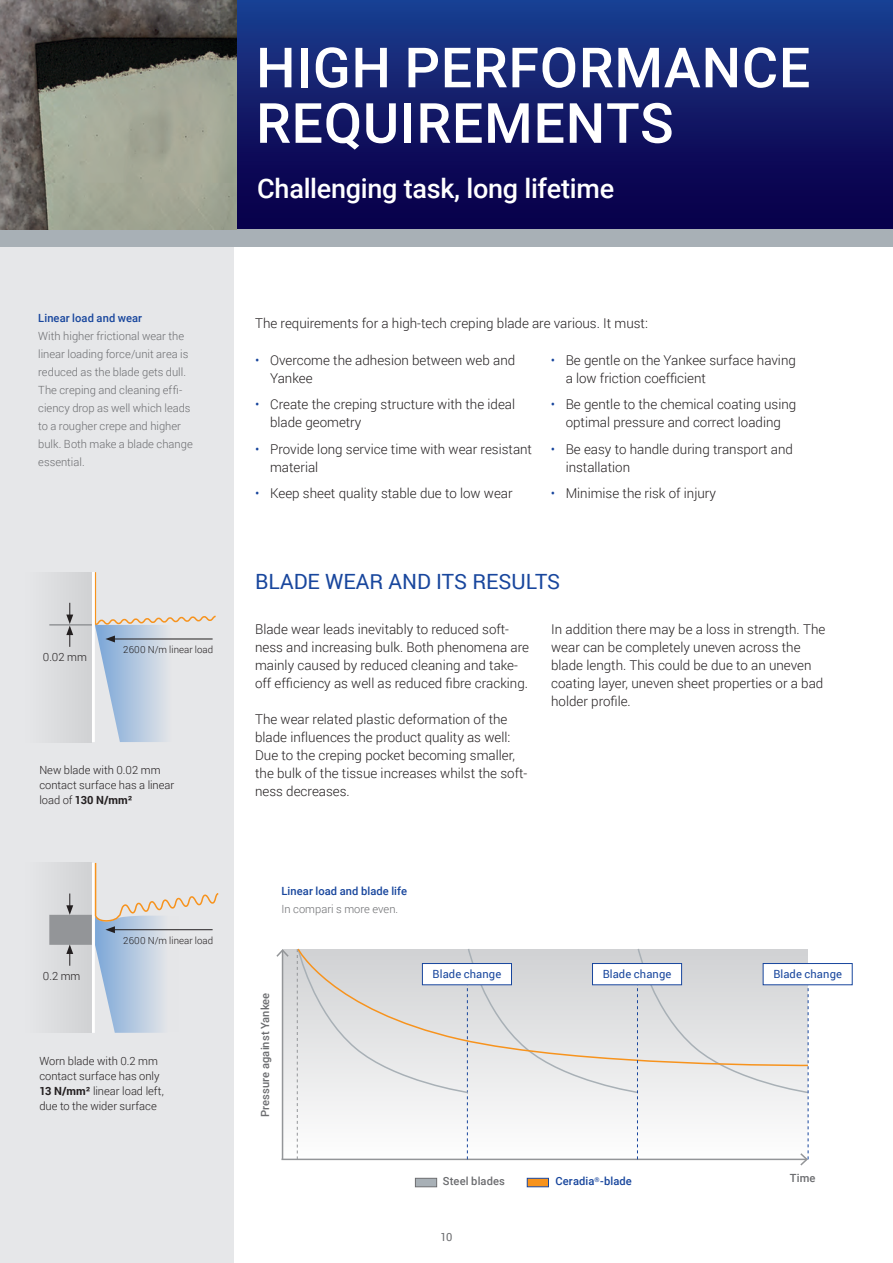
<style>
.page{position:relative;width:893px;height:1263px;background:#fff}
.page>*{position:absolute;margin:0;border:0;box-sizing:border-box;transform-origin:0 0}
.t1{font:500 55.5px/55.5px "Roboto";letter-spacing:.015em;color:#fff}
.t2{font:500 27px "Roboto";letter-spacing:-.01em;color:#fff}
.t3{font:21px "Roboto";color:#18469d}
.t4{font:300 13.5px/18px "Roboto";color:#231f20}
.t5{font:300 11.25px/18px "Roboto";color:#6c6d70}
.t6{font:300 11.25px/15px "Roboto";color:#231f20}
.t7{font:500 11.25px "Roboto";letter-spacing:.01em;color:#18469d}
.t8{font:500 11.25px "Roboto";letter-spacing:.01em;color:#6c6d70}
.t9{font:11.25px "Roboto";letter-spacing:.01em;color:#18469d}
.t10{font:11.25px "Roboto";color:#6c6d70}
.t11{font:300 9.75px "Roboto";letter-spacing:.005em;color:#231f20}
.s1{font-weight:700}
.s2{color:#18469d}
</style>
<div class="page">
<div style="left:0;top:242px;width:234px;height:1021px;background:#e6e7e9"></div>
<div style="left:234px;top:0;width:659px;height:230px;background:linear-gradient(to bottom,#1b3d8e,#080044)"></div>
<div style="left:0;top:230px;width:893px;height:17px;background:#a8b0b6"></div>
<img style="left:0;top:0;width:236px;height:230px">
<hr style="left:95px;top:572px;width:1px;height:53px;background:#f7931d">
<hr style="left:92px;top:572px;width:3px;height:170px;background:#fff">
<div style="left:26px;top:572px;width:66px;height:170px;background:#dbdcde"></div>
<hr style="left:49px;top:624px;width:43px;height:2px;background:#939598">
<svg style="left:66px;top:603px;width:7px;height:44px"></svg>
<svg style="left:94px;top:615px;width:122px;height:127px"></svg>
<hr style="left:92px;top:863px;width:3px;height:170px;background:#fff">
<div style="left:26px;top:863px;width:66px;height:170px;background:#dcdddf"></div>
<div style="left:49px;top:915px;width:43px;height:30px;background:#939598"></div>
<svg style="left:66px;top:893px;width:7px;height:22px"></svg>
<svg style="left:66px;top:944px;width:7px;height:22px"></svg>
<svg style="left:94px;top:862px;width:125px;height:171px"></svg>
<div style="left:283px;top:949px;width:525px;height:210px;background:linear-gradient(to bottom,#d0d1d3,#fefefe)"></div>
<hr style="left:282px;top:950px;width:1px;height:209px;background:#939598">
<svg style="left:276px;top:949px;width:14px;height:9px"></svg>
<hr style="left:281px;top:1158px;width:526px;height:2px;background:#939598">
<div style="left:415px;top:1178px;width:22px;height:9px;background:#a8b0b6;border:1px solid #6c6d70"></div>
<div style="left:527px;top:1178px;width:22px;height:9px;background:#f7931d;border:1px solid #18469d"></div>
<svg style="left:297px;top:948px;width:512px;height:218px"></svg>
<div style="left:763px;top:963px;width:89px;height:22px;background:#fff"></div>
<div style="left:763px;top:963px;width:90px;height:22px;border:1px solid #18469d"></div>
<h1 class="t1" style="left:256px;top:38px;width:556px">HIGH PERFORMANCE<br>REQUIREMENTS</h1>
<h2 class="t2" style="left:257px;top:170px;width:358px">Challenging task, long lifetime</h2>
<p class="t7" style="left:38px;top:310px;width:105px">Linear load and wear</p>
<p class="t5" style="left:38px;top:326px;width:156px">With higher frictional wear the linear loading force/unit area is reduced as the blade gets dull.<br>The creping and cleaning effi&shy;ciency drop as well which leads to a rougher crepe and higher bulk. Both make a blade change essential.</p>
<p class="t6" style="left:43px;top:649px;width:46px">0.02 mm</p>
<p class="t11" style="left:123px;top:643px;width:91px">2600 N/m linear load</p>
<p class="t6" style="left:39px;top:762px;width:137px">New blade with 0.02 mm contact surface has a linear load of <span class="s1">130 N/mm²</span></p>
<p class="t6" style="left:43px;top:968px;width:39px">0.2 mm</p>
<p class="t11" style="left:123px;top:934px;width:91px">2600 N/m linear load</p>
<p class="t6" style="left:39px;top:1053px;width:126px">Worn blade with 0.2 mm contact surface has only<br><span class="s1">13 N/mm²</span> linear load left, due to the wider surface</p>
<p class="t4" style="left:255px;top:314px;width:394px">The requirements for a high-tech creping blade are various. It must:</p>
<p class="t4" style="left:270px;top:350px;width:247px;text-indent:-15px"><span class="s2">•</span> Overcome the adhesion between web and<br>Yankee</p>
<p class="t4" style="left:270px;top:395px;width:246px;text-indent:-15px"><span class="s2">•</span> Create the creping structure with the ideal blade geometry</p>
<p class="t4" style="left:270px;top:439px;width:263px;text-indent:-15px"><span class="s2">•</span> Provide long service time with wear resistant material</p>
<p class="t4" style="left:255px;top:484px;width:259px"><span class="s2">•</span> Keep sheet quality stable due to low wear</p>
<p class="t4" style="left:566px;top:350px;width:232px;text-indent:-15px"><span class="s2">•</span> Be gentle on the Yankee surface having a low friction coefficient</p>
<p class="t4" style="left:551px;top:395px;width:247px;text-align:center"><span class="s2">•</span> Be gentle to the chemical coating using optimal pressure and correct loading</p>
<p class="t4" style="left:566px;top:439px;width:229px;text-indent:-15px"><span class="s2">•</span> Be easy to handle during transport and installation</p>
<p class="t4" style="left:551px;top:484px;width:167px"><span class="s2">•</span> Minimise the risk of injury</p>
<h3 class="t3" style="left:255px;top:567px;width:307px">BLADE WEAR AND ITS RESULTS</h3>
<p class="t4" style="left:255px;top:620px;width:275px">Blade wear leads inevitably to reduced soft&shy;ness and increasing bulk. Both phenomena are mainly caused by reduced cleaning and take&shy;off efficiency as well as reduced fibre cracking.</p>
<p class="t4" style="left:255px;top:710px;width:274px">The wear related plastic deformation of the blade influences the product quality as well:<br>Due to the creping pocket becoming smaller, the bulk of the tissue increases whilst the soft&shy;ness decreases.</p>
<p class="t4" style="left:551px;top:620px;width:276px">In addition there may be a loss in strength. The wear can be completely uneven across the blade length. This could be due to an uneven coating layer, uneven sheet properties or a bad holder profile.</p>
<p class="t7" style="left:281px;top:883px;width:127px">Linear load and blade life</p>
<p class="t5" style="left:281px;top:900px;width:118px">In compari s more even.</p>
<p class="t8" style="left:257px;top:1117px;width:126px;rotate:-90deg">Pressure against Yankee</p>
<p class="t9" style="left:433px;top:966px;width:70px">Blade change</p>
<p class="t9" style="left:603px;top:966px;width:70px">Blade change</p>
<p class="t9" style="left:773px;top:966px;width:70px">Blade change</p>
<p class="t8" style="left:443px;top:1173px;width:64px">Steel blades</p>
<p class="t8" style="left:790px;top:1170px;width:27px">Time</p>
<p class="t7" style="left:555px;top:1173px;width:78px">Ceradia<sup>®</sup>-blade</p>
<p class="t10" style="left:440px;top:1229px;width:13px">10</p>
</div>
